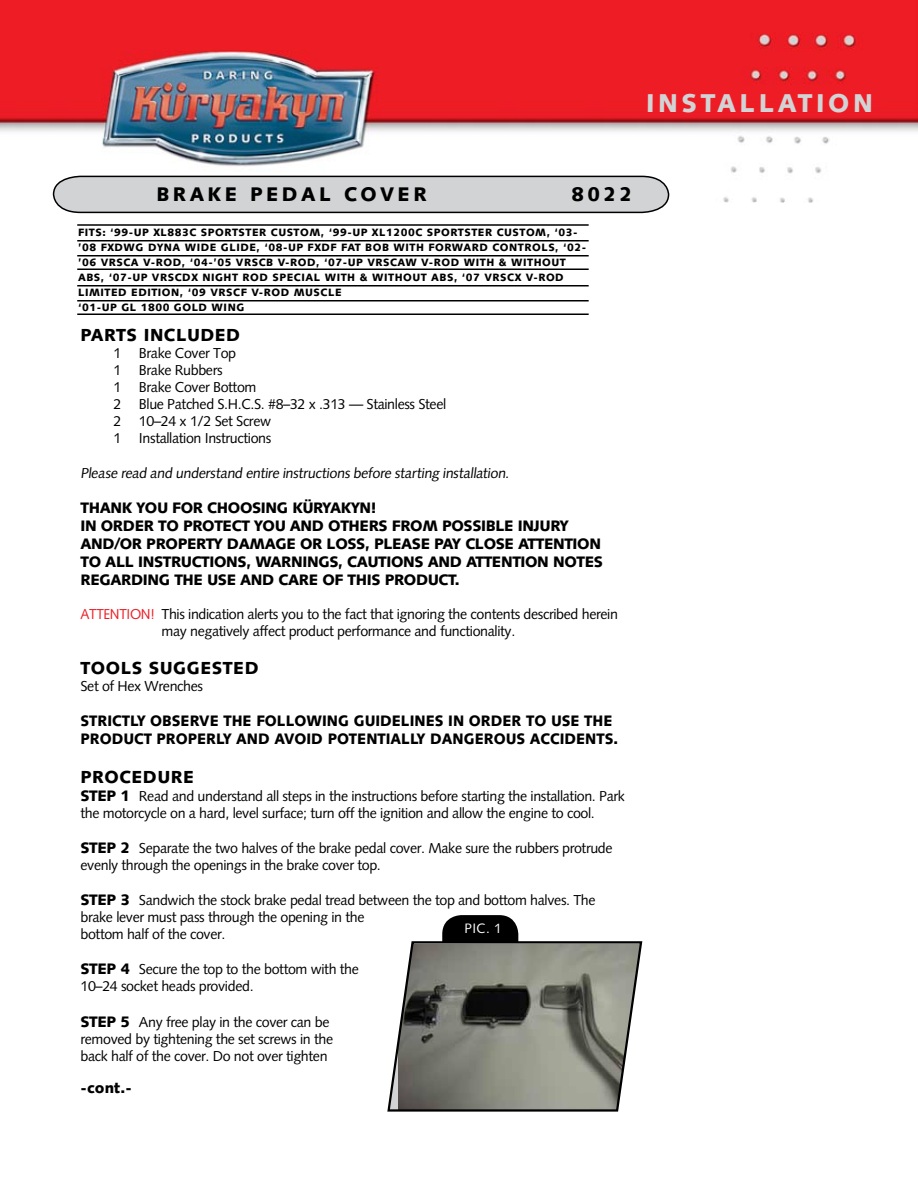
<style>
.page{position:relative;width:918px;height:1188px;background:#fff}
.page>*{position:absolute;margin:0;border:0;box-sizing:border-box;transform-origin:0 0}
.t1{font:800 25.5px "Facile S Si";letter-spacing:.14em;color:#d1d3d4}
.t2{font:800 19.5px "Facile S Si";letter-spacing:.175em;color:#000}
.t3{font:800 17.25px "Facile S Si";letter-spacing:.03em;color:#000}
.t4{font:800 15px "Facile S Si";color:#000}
.t5{font:800 15px "Facile S Si";color:#000;scale:.96 1}
.t6{font:14.25px/17.1px "Facile S Si";letter-spacing:-.025em;color:#000}
.t7{font:13.5px "Facile S Si";color:#fff}
.t8{font:800 10.5px/15px "Facile S Si";letter-spacing:.05em;color:#000}
.s1{color:#ec2027}
.s2{font-weight:800;font-size:15px}
</style>
<div class="page">
<img style="left:0;top:0;width:918px;height:202px">
<svg style="left:52px;top:175px;width:618px;height:39px;background:#c3c5c6"></svg>
<div style="left:443px;top:916px;width:74px;height:47px;background:#000;border-radius:18px"></div>
<div style="left:442px;top:915px;width:76px;height:50px;border:2px solid #000;border-radius:18px"></div>
<svg style="left:387px;top:940px;width:256px;height:172px;background:#84857d"></svg>
<hr style="left:77px;top:224px;width:512px;height:2px;background:#000">
<hr style="left:77px;top:240px;width:512px;height:2px;background:#000">
<hr style="left:77px;top:255px;width:512px;height:1px;background:#000">
<hr style="left:77px;top:300px;width:512px;height:2px;background:#000">
<hr style="left:77px;top:285px;width:512px;height:1px;background:#000">
<hr style="left:77px;top:268px;width:512px;height:2px;background:#000">
<hr style="left:77px;top:314px;width:512px;height:1px;background:#000">
<h1 class="t1" style="left:646px;top:88px;width:228px">INSTALLATION</h1>
<h2 class="t2" style="left:156px;top:182px;width:5px">BRA</h2>
<h2 class="t2" style="left:208px;top:182px;width:60px">KE PEDAL</h2>
<h2 class="t2" style="left:344px;top:182px;width:16px">COVER</h2>
<h2 class="t2" style="left:571px;top:182px;width:62px">8022</h2>
<p class="t8" style="left:78px;top:225px;width:510px;text-indent:24px">: ‘99-UP XL883C SPORTSTER CUSTOM, ‘99-UP XL1200C SPORTSTER CUSTOM, ‘03- ’08 FXDWG DYNA WIDE GLIDE, ‘08-UP FXDF FAT BOB WITH FORWARD CONTROLS, ‘02- ’06 VRSCA V-ROD, ‘04-’05 VRSCB V-ROD, ‘07-UP VRSCAW V-ROD WITH &amp; WITHOUT ABS, ‘07-UP VRSCDX NIGHT ROD SPECIAL WITH &amp; WITHOUT ABS, ‘07 VRSCX V-ROD LIMITED EDITION, ‘09 VRSCF V-ROD MUSCLE<br>‘01-UP GL 1800 GOLD WING</p>
<p class="t8" style="left:78px;top:225px;width:7px">FITS</p>
<p class="t3" style="left:80px;top:324px;width:24px">PART</p>
<p class="t3" style="left:127px;top:324px;width:37px">S INCLUDED</p>
<p class="t6" style="left:113px;top:344px;width:334px">1 Brake Cover Top<br>1 Brake Rubbers<br>1 Brake Cover Bottom<br>2 Blue Patched S.H.C.S. #8–32 x .313 — Stainless Steel<br>2 10–24 x 1/2 Set Screw<br>1 Installation Instructions</p>
<p class="t6" style="left:80px;top:464px;width:432px">Please read and understand entire instructions before starting installation.</p>
<p class="t4" style="left:80px;top:498px;width:68px">THAN K YOU</p>
<p class="t4" style="left:172px;top:498px;width:67px">FOR CHOOSING</p>
<p class="t4" style="left:292px;top:498px;width:86px">KÜRYAKYN !</p>
<p class="t4" style="left:80px;top:516px;width:32px">IN ORDER</p>
<p class="t4" style="left:158px;top:516px;width:36px">TO PROTECT</p>
<p class="t4" style="left:254px;top:516px;width:12px">YOU</p>
<p class="t4" style="left:290px;top:516px;width:13px">AND</p>
<p class="t4" style="left:328px;top:516px;width:42px">OTHERS</p>
<p class="t4" style="left:392px;top:516px;width:22px">FROM</p>
<p class="t4" style="left:442px;top:516px;width:10px">POSSIBLE</p>
<p class="t4" style="left:518px;top:516px;width:33px">INJURY</p>
<p class="t4" style="left:80px;top:534px;width:13px">AND</p>
<p class="t4" style="left:114px;top:534px;width:43px">/OR PROPERTY</p>
<p class="t4" style="left:227px;top:534px;width:13px">DAMAGE</p>
<p class="t4" style="left:300px;top:534px;width:37px">OR LOSS</p>
<p class="t4" style="left:365px;top:534px;width:19px">, PLEASE</p>
<p class="t4" style="left:434px;top:534px;width:10px">PAY</p>
<p class="t4" style="left:465px;top:534px;width:11px">CLOSE</p>
<p class="t4" style="left:518px;top:534px;width:11px">ATTENTION</p>
<p class="t4" style="left:80px;top:552px;width:36px">TO ALL</p>
<p class="t4" style="left:138px;top:552px;width:10px">INSTRUCTIONS</p>
<p class="t4" style="left:246px;top:552px;width:21px">, WARNINGS</p>
<p class="t4" style="left:338px;top:552px;width:20px">, CAUTIONS</p>
<p class="t4" style="left:428px;top:552px;width:13px">AND</p>
<p class="t4" style="left:466px;top:552px;width:11px">ATTENTION</p>
<p class="t4" style="left:553px;top:552px;width:11px">NOTES</p>
<p class="t4" style="left:80px;top:570px;width:11px">REGARDING</p>
<p class="t4" style="left:174px;top:570px;width:43px">THE USE</p>
<p class="t4" style="left:240px;top:570px;width:13px">AND</p>
<p class="t4" style="left:279px;top:570px;width:11px">CARE</p>
<p class="t4" style="left:322px;top:570px;width:74px">OF THIS PRODUCT</p>
<p class="t4" style="left:455px;top:570px;width:6px">.</p>
<p class="t6" style="left:161px;top:605px;width:458px;text-indent:-81px"><span class="s1">ATTENTION!</span> This indication alerts you to the fact that ignoring the contents described herein may negatively affect product performance and functionality.</p>
<p class="t3" style="left:80px;top:657px;width:24px">TOOLS</p>
<p class="t3" style="left:149px;top:657px;width:25px">SUGGESTED</p>
<p class="t6" style="left:80px;top:677px;width:124px">Set of Hex Wrenches</p>
<p class="t5" style="left:80px;top:712px;width:19px">STRICTLY</p>
<p class="t5" style="left:150px;top:712px;width:11px">OBSERVE</p>
<p class="t5" style="left:223px;top:712px;width:55px">THE FOLLOWING</p>
<p class="t5" style="left:354px;top:712px;width:11px">GUIDELINES</p>
<p class="t5" style="left:448px;top:712px;width:34px">IN ORDER</p>
<p class="t5" style="left:526px;top:712px;width:37px">TO USE</p>
<p class="t5" style="left:584px;top:712px;width:29px">THE</p>
<p class="t5" style="left:80px;top:730px;width:12px">PRODUCT</p>
<p class="t5" style="left:157px;top:730px;width:11px">PROPERLY</p>
<p class="t5" style="left:236px;top:730px;width:13px">AND</p>
<p class="t5" style="left:274px;top:730px;width:11px">AVOID</p>
<p class="t5" style="left:328px;top:730px;width:11px">POTENTIALLY</p>
<p class="t5" style="left:430px;top:730px;width:12px">DANGEROUS</p>
<p class="t5" style="left:530px;top:730px;width:11px">ACCIDENTS</p>
<p class="t5" style="left:614px;top:730px;width:6px">.</p>
<p class="t3" style="left:80px;top:766px;width:26px">PROCEDURE</p>
<p class="t6" style="left:80px;top:787px;width:546px"><span class="s2">STEP 1</span> Read and understand all steps in the instructions before starting the installation. Park the motorcycle on a hard, level surface; turn off the ignition and allow the engine to cool.</p>
<p class="t6" style="left:80px;top:839px;width:534px"><span class="s2">STEP 2</span> Separate the two halves of the brake pedal cover. Make sure the rubbers protrude evenly through the openings in the brake cover top.</p>
<p class="t6" style="left:80px;top:892px;width:517px"><span class="s2">STEP 3</span> Sandwich the stock brake pedal tread between the top and bottom halves. The brake lever must pass through the opening in the<br>bottom half of the cover.</p>
<p class="t6" style="left:80px;top:961px;width:280px"><span class="s2">STEP 4</span> Secure the top to the bottom with the<br>10–24 socket heads provided.</p>
<p class="t6" style="left:80px;top:1013px;width:254px"><span class="s2">STEP 5</span> Any free play in the cover can be removed by tightening the set screws in the back half of the cover. Do not over tighten</p>
<p class="t7" style="left:465px;top:920px;width:39px">PIC. 1</p>
<p class="t4" style="left:81px;top:1079px;width:53px">-CONT.-</p>
</div>
